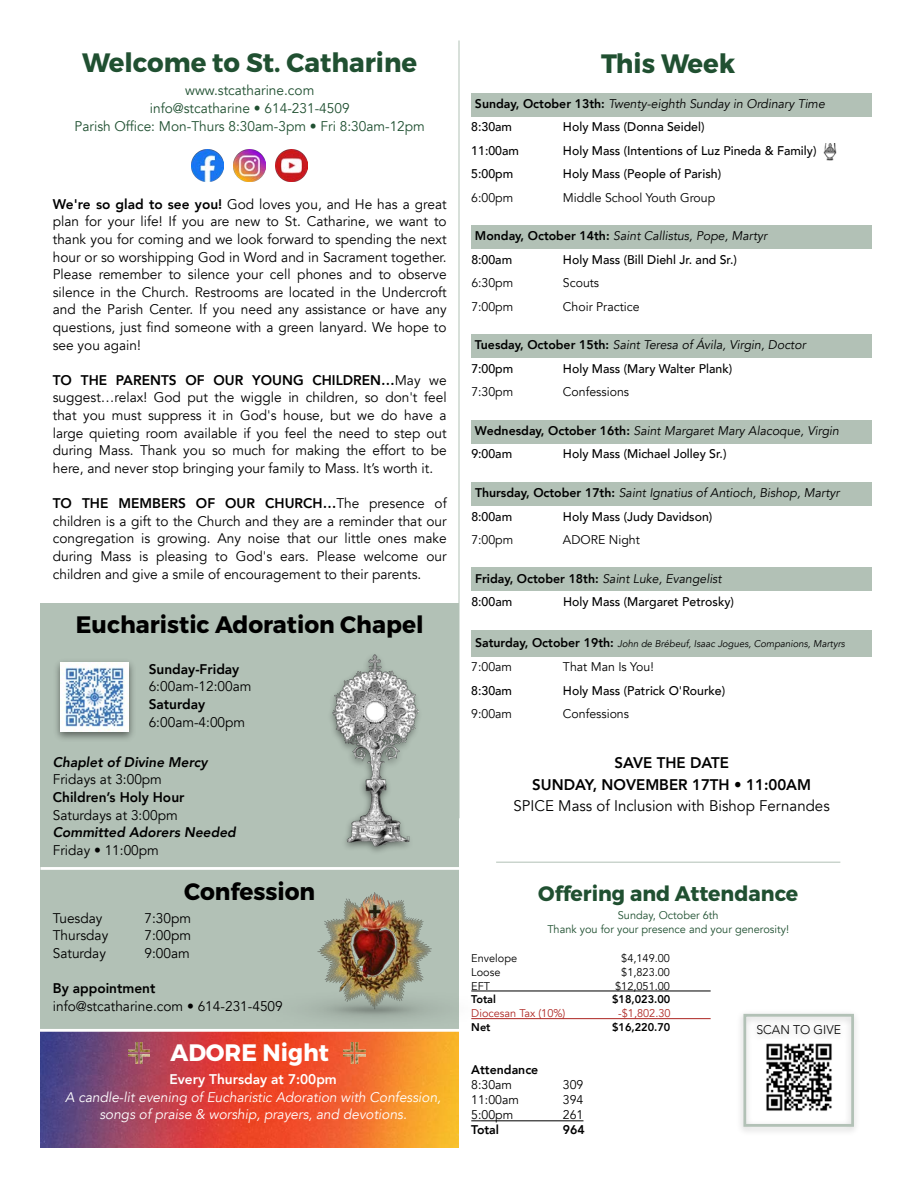
<style>
.page{position:relative;width:918px;height:1188px;background:#fff}
.page>*{position:absolute;margin:0;border:0;box-sizing:border-box;transform-origin:0 0}
.t1{font:700 26.55px "Montserrat";color:#205031}
.t2{font:700 23.7px "Montserrat";color:#000}
.t3{font:700 23.7px "Montserrat";color:#fff}
.t4{font:700 21px "Montserrat";color:#205031}
.t5{font:15.3px/21.5px "Avenir";color:#000;text-align:center}
.t6{font:13.95px/17.5px "Avenir";color:#000}
.t7{font:italic 13.95px/17.5px "Avenir";color:#fff;text-align:center}
.t8{font:13.95px/17.5px "Avenir";color:#205031;text-align:center}
.t9{font:italic 12.6px/23.5px "Avenir";color:#000}
.t10{font:500 12.6px "Avenir";color:#000}
.t11{font:12.6px "Avenir";color:#000}
.t12{font:800 12.6px/15.1px "Avenir";color:#000}
.t13{font:300 12.6px "Avenir";color:#000}
.t14{font:11.25px/13.8px "Avenir";color:#205031;text-align:center}
.t15{font:11.25px "Avenir";color:#000}
.t16{font:800 11.25px "Avenir";color:#000}
.t17{font:11.25px "Avenir";color:#ae2723}
.t18{font:italic 9.75px "Avenir";color:#000}
.s1{font-weight:800}
.s2{font-weight:800;font-style:italic}
.s3{font-weight:800;font-style:normal}
.s4{font-weight:500;font-style:normal}
.s5{font-weight:800;font-style:normal;font-size:12.6px}
.s6{font-weight:400}
</style>
<div class="page">
<hr style="left:471px;top:991px;width:240px;height:1px;background:#000">
<hr style="left:471px;top:1018px;width:240px;height:1px;background:#ae2723">
<hr style="left:471px;top:1121px;width:112px;height:1px;background:#000">
<div style="left:471px;top:93px;width:401px;height:23px;background:#b2c1b6"></div>
<div style="left:471px;top:225px;width:401px;height:24px;background:#b2c1b6"></div>
<div style="left:471px;top:334px;width:401px;height:24px;background:#b2c1b6"></div>
<div style="left:471px;top:420px;width:401px;height:23px;background:#b2c1b6"></div>
<div style="left:471px;top:482px;width:401px;height:24px;background:#b2c1b6"></div>
<div style="left:471px;top:568px;width:401px;height:23px;background:#b2c1b6"></div>
<div style="left:471px;top:630px;width:401px;height:26px;background:#b2c1b6"></div>
<div style="left:41px;top:603px;width:418px;height:430px;background:#b2c1b6"></div>
<hr style="left:459px;top:41px;width:1px;height:777px;background:#b2c1b6">
<hr style="left:496px;top:862px;width:344px;height:1px;background:#b2c1b6">
<img style="left:331px;top:654px;width:88px;height:198px">
<img style="left:332px;top:655px;width:86px;height:191px">
<img style="left:56px;top:661px;width:78px;height:78px">
<img style="left:61px;top:662px;width:67px;height:69px">
<img style="left:192px;top:149px;width:31px;height:33px">
<img style="left:234px;top:149px;width:32px;height:33px">
<img style="left:276px;top:149px;width:31px;height:32px">
<hr style="left:41px;top:867px;width:418px;height:3px;background:#fff">
<img style="left:313px;top:990px;width:286px;height:30px">
<img style="left:316px;top:892px;width:119px;height:119px">
<img style="left:40px;top:1032px;width:419px;height:116px">
<hr style="left:40px;top:1029px;width:419px;height:3px;background:#fff">
<img style="left:128px;top:1042px;width:22px;height:22px">
<img style="left:344px;top:1042px;width:21px;height:22px">
<img style="left:823px;top:143px;width:14px;height:17px">
<div style="left:743px;top:1014px;width:111px;height:113px;border:3px solid #b2c1b6"></div>
<img style="left:765px;top:1043px;width:68px;height:69px">
<p class="t1" style="left:82px;top:46px;width:336px">Welcome to St. Catharine</p>
<p class="t8" style="left:75px;top:82px;width:352px">www.stcatharine.com<br>info@stcatharine • 614-231-4509<br>Parish Office: Mon-Thurs 8:30am-3pm • Fri 8:30am-12pm</p>
<p class="t6" style="left:53px;top:195px;width:395px;text-align:justify"><span class="s1">We're so glad to see you!</span> God loves you, and He has a great plan for your life! If you are new to St. Catharine, we want to thank you for coming and we look forward to spending the next hour or so worshipping God in Word and in Sacrament together.<br>Please remember to silence your cell phones and to observe silence in the Church. Restrooms are located in the Undercroft and the Parish Center. If you need any assistance or have any questions, just find someone with a green lanyard. We hope to see you again!</p>
<p class="t6" style="left:53px;top:371px;width:395px;text-align:justify"><span class="s1">TO THE PARENTS OF OUR YOUNG CHILDREN…</span>May we suggest…relax! God put the wiggle in children, so don't feel that you must suppress it in God's house, but we do have a large quieting room available if you feel the need to step out during Mass. Thank you so much for making the effort to be here, and never stop bringing your family to Mass. It’s worth it.</p>
<p class="t6" style="left:53px;top:495px;width:395px;text-align:justify"><span class="s1">TO THE MEMBERS OF OUR CHURCH…</span>The presence of children is a gift to the Church and they are a reminder that our congregation is growing. Any noise that our little ones make during Mass is pleasing to God's ears. Please welcome our children and give a smile of encouragement to their parents.</p>
<p class="t2" style="left:76px;top:610px;width:349px">Eucharistic Adoration Chapel</p>
<p class="t6" style="left:149px;top:660px;width:104px"><span class="s1">Sunday-Friday<br></span>6:00am-12:00am<br><span class="s1">Saturday<br></span>6:00am-4:00pm</p>
<p class="t6" style="left:53px;top:754px;width:185px"><span class="s2">Chaplet of Divine Mercy<br></span>Fridays at 3:00pm<br><span class="s1">Children’s Holy Hour<br></span>Saturdays at 3:00pm<br><span class="s2">Committed Adorers Needed<br></span>Friday • 11:00pm</p>
<p class="t2" style="left:184px;top:877px;width:132px">Confession</p>
<p class="t6" style="left:53px;top:910px;width:51px">Tuesday</p>
<p class="t6" style="left:144px;top:910px;width:48px">7:30pm</p>
<p class="t6" style="left:53px;top:927px;width:57px">Thursday</p>
<p class="t6" style="left:144px;top:927px;width:48px">7:00pm</p>
<p class="t6" style="left:53px;top:945px;width:55px">Saturday</p>
<p class="t6" style="left:144px;top:945px;width:47px">9:00am</p>
<p class="t6" style="left:53px;top:980px;width:232px"><span class="s1">By appointment </span>info@stcatharine.com • 614-231-4509</p>
<p class="t3" style="left:170px;top:1038px;width:160px">ADORE Night</p>
<p class="t7" style="left:65px;top:1071px;width:377px"><span class="s3">Every Thursday at 7:00pm<br></span>A candle-lit evening of Eucharistic Adoration with Confession, songs of praise &amp; worship, prayers, and devotions.</p>
<p class="t1" style="left:601px;top:47px;width:136px">This Week</p>
<p class="t9" style="left:471px;top:92px;width:355px"><span class="s3">Sunday, October 13th:</span> Twenty-eighth Sunday in Ordinary Time<br><span class="s4">8:30am</span></p>
<p class="t10" style="left:563px;top:116px;width:143px">Holy Mass (Donna Seidel)</p>
<p class="t10" style="left:471px;top:140px;width:49px">11:00am</p>
<p class="t10" style="left:563px;top:140px;width:255px">Holy Mass (Intentions of Luz Pineda &amp; Family)</p>
<p class="t10" style="left:471px;top:163px;width:43px">5:00pm</p>
<p class="t10" style="left:563px;top:163px;width:160px">Holy Mass (People of Parish)</p>
<p class="t11" style="left:471px;top:190px;width:43px">6:00pm</p>
<p class="t11" style="left:563px;top:190px;width:154px">Middle School Youth Group</p>
<p class="t9" style="left:471px;top:225px;width:297px"><span class="s3">Monday, October 14th:</span> Saint Callistus, Pope, Martyr<br><span class="s4">8:00am</span></p>
<p class="t10" style="left:563px;top:249px;width:175px">Holy Mass (Bill Diehl Jr. and Sr.)</p>
<p class="t11" style="left:471px;top:276px;width:43px">6:30pm</p>
<p class="t11" style="left:563px;top:276px;width:38px">Scouts</p>
<p class="t11" style="left:471px;top:299px;width:43px">7:00pm</p>
<p class="t11" style="left:563px;top:299px;width:78px">Choir Practice</p>
<p class="t9" style="left:471px;top:334px;width:336px"><span class="s3">Tuesday, October 15th:</span> Saint Teresa of Ávila, Virgin, Doctor<br><span class="s4">7:00pm</span></p>
<p class="t10" style="left:563px;top:358px;width:171px">Holy Mass (Mary Walter Plank)</p>
<p class="t11" style="left:471px;top:385px;width:43px">7:30pm</p>
<p class="t11" style="left:563px;top:385px;width:68px">Confessions</p>
<p class="t9" style="left:471px;top:419px;width:369px"><span class="s3">Wednesday, October 16th:</span> Saint Margaret Mary Alacoque, Virgin<br><span class="s4">9:00am</span></p>
<p class="t10" style="left:563px;top:443px;width:165px">Holy Mass (Michael Jolley Sr.)</p>
<p class="t9" style="left:471px;top:481px;width:370px"><span class="s3">Thursday, October 17th:</span> Saint Ignatius of Antioch, Bishop, Martyr<br><span class="s4">8:00am</span></p>
<p class="t10" style="left:563px;top:505px;width:151px">Holy Mass (Judy Davidson)</p>
<p class="t11" style="left:471px;top:532px;width:43px">7:00pm</p>
<p class="t11" style="left:563px;top:532px;width:78px">ADORE Night</p>
<p class="t9" style="left:471px;top:567px;width:252px"><span class="s3">Friday, October 18th:</span> Saint Luke, Evangelist<br><span class="s4">8:00am</span></p>
<p class="t10" style="left:563px;top:591px;width:172px">Holy Mass (Margaret Petrosky)</p>
<p class="t18" style="left:475px;top:638px;width:371px"><span class="s5">Saturday, October 19th:</span> John de Brébeuf, Isaac Jogues, Companions, Martyrs</p>
<p class="t11" style="left:471px;top:660px;width:42px">7:00am</p>
<p class="t11" style="left:563px;top:660px;width:92px">That Man Is You!</p>
<p class="t10" style="left:471px;top:680px;width:42px">8:30am</p>
<p class="t10" style="left:563px;top:680px;width:164px">Holy Mass (Patrick O'Rourke)</p>
<p class="t11" style="left:471px;top:707px;width:42px">9:00am</p>
<p class="t11" style="left:563px;top:707px;width:68px">Confessions</p>
<p class="t5" style="left:514px;top:753px;width:318px"><span class="s1">SAVE THE DATE<br>SUNDAY, NOVEMBER 17TH • 11:00AM<br></span>SPICE Mass of Inclusion with Bishop Fernandes</p>
<p class="t4" style="left:538px;top:880px;width:262px">Offering and Attendance</p>
<p class="t14" style="left:547px;top:909px;width:243px">Sunday, October 6th<br>Thank you for your presence and your generosity!</p>
<p class="t15" style="left:471px;top:951px;width:47px">Envelope</p>
<p class="t15" style="left:621px;top:951px;width:50px">$4,149.00</p>
<p class="t15" style="left:471px;top:965px;width:31px">Loose</p>
<p class="t15" style="left:621px;top:965px;width:50px">$1,823.00</p>
<p class="t15" style="left:471px;top:979px;width:20px">EFT</p>
<p class="t15" style="left:615px;top:979px;width:56px">$12,051.00</p>
<p class="t16" style="left:471px;top:991px;width:26px">Total</p>
<p class="t16" style="left:612px;top:991px;width:60px">$18,023.00</p>
<p class="t17" style="left:471px;top:1007px;width:96px">Diocesan Tax (10%)</p>
<p class="t17" style="left:618px;top:1007px;width:54px">-$1,802.30</p>
<p class="t16" style="left:471px;top:1018px;width:21px">Net</p>
<p class="t16" style="left:612px;top:1018px;width:60px">$16,220.70</p>
<p class="t12" style="left:471px;top:1062px;width:69px">Attendance<br><span class="s6">8:30am</span></p>
<p class="t11" style="left:563px;top:1077px;width:22px">309</p>
<p class="t11" style="left:471px;top:1092px;width:49px">11:00am</p>
<p class="t11" style="left:563px;top:1092px;width:22px">394</p>
<p class="t11" style="left:471px;top:1107px;width:43px">5:00pm</p>
<p class="t11" style="left:563px;top:1107px;width:22px">261</p>
<p class="t12" style="left:471px;top:1122px;width:29px">Total</p>
<p class="t12" style="left:563px;top:1122px;width:23px">964</p>
<p class="t13" style="left:756px;top:1023px;width:86px">SCAN TO GIVE</p>
</div>
